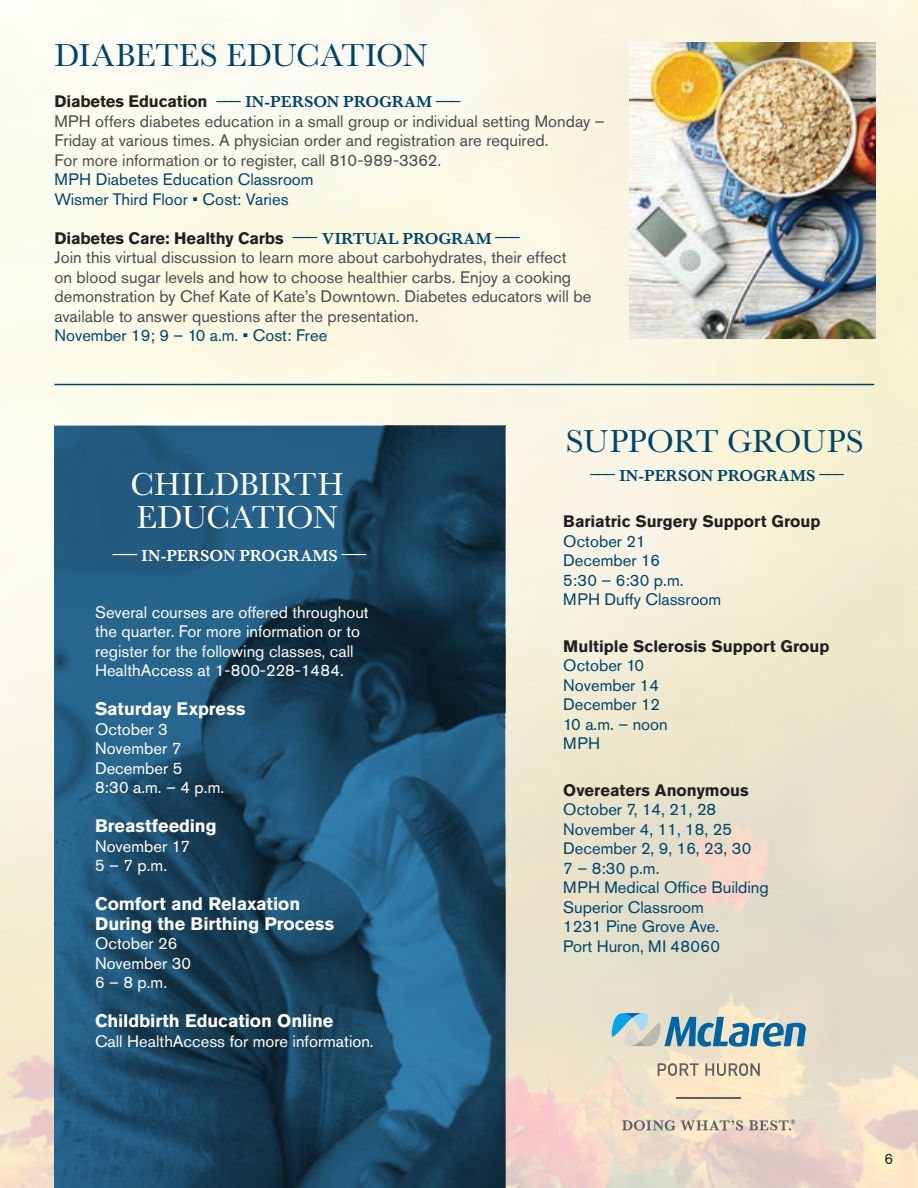
<style>
.page{position:relative;width:918px;height:1188px;background:#fff}
.page>*{position:absolute;margin:0;border:0;box-sizing:border-box;transform-origin:0 0}
.t1{font:33px "Baskerville";letter-spacing:-.015em;color:#00446a}
.t2{font:33px/33px "Baskerville";color:#fff}
.t3{font:700 18px/19.5px "Akzidenz Grotesk Std";letter-spacing:-.005em;color:#fff}
.t4{font:16.5px/19.5px "Akzidenz Grotesk Std";letter-spacing:.005em;color:#4b4c4d}
.t5{font:16.5px/19.5px "Akzidenz Grotesk Std";color:#00446a}
.t6{font:16.5px/19.5px "Akzidenz Grotesk Std";color:#fff}
.t7{font:700 16.5px "Akzidenz Grotesk Std";color:#231f20}
.t8{font:600 16.5px "Baskerville";letter-spacing:-.005em;color:#fff}
.t9{font:600 16.5px "Baskerville";letter-spacing:-.005em;color:#00446a}
.t10{font:15px "Akzidenz Grotesk Std";color:#231f20}
.s1{font-weight:700;color:#231f20}
.s2{font-family:"Baskerville";font-weight:600;font-size:18px;color:#00446a}
.s3{font-family:"Baskerville";font-weight:600;color:#00446a}
.s4{font-size:18px}
</style>
<div class="page">
<img style="left:0;top:0;width:918px;height:1188px">
<svg style="left:55px;top:426px;width:450px;height:762px;background:#1d4e6d"></svg>
<hr style="left:55px;top:384px;width:819px;height:1px;background:#00446a">
<img style="left:630px;top:42px;width:246px;height:296px">
<hr style="left:677px;top:1098px;width:64px;height:1px;background:#5f5f62">
<svg style="left:612px;top:1013px;width:194px;height:34px;background:#94b5be"></svg>
<svg style="left:658px;top:1063px;width:41px;height:13px"></svg>
<svg style="left:705px;top:1063px;width:55px;height:13px"></svg>
<svg style="left:622px;top:1120px;width:53px;height:11px"></svg>
<svg style="left:681px;top:1120px;width:62px;height:11px"></svg>
<svg style="left:749px;top:1119px;width:46px;height:12px"></svg>
<h1 class="t1" style="left:55px;top:35px;width:374px">DIABETES EDUCATION</h1>
<p class="t4" style="left:55px;top:91px;width:552px"><span class="s1">Diabetes Education</span> <span class="s2">–––</span> <span class="s3">IN-PERSON PROGRAM</span> <span class="s2">–––<br></span>MPH offers diabetes education in a small group or individual setting Monday – Friday at various times. A physician order and registration are required.<br>For more information or to register, call 810-989-3362.</p>
<p class="t5" style="left:55px;top:169px;width:261px">MPH Diabetes Education Classroom<br>Wismer Third Floor • Cost: Varies</p>
<p class="t4" style="left:55px;top:228px;width:538px"><span class="s1">Diabetes Care: Healthy Carbs</span> <span class="s2">–––</span> <span class="s3">VIRTUAL PROGRAM</span> <span class="s2">–––<br></span>Join this virtual discussion to learn more about carbohydrates, their effect<br>on blood sugar levels and how to choose healthier carbs. Enjoy a cooking demonstration by Chef Kate of Kate’s Downtown. Diabetes educators will be available to answer questions after the presentation.</p>
<p class="t5" style="left:55px;top:325px;width:274px">November 19; 9 – 10 a.m. • Cost: Free</p>
<h1 class="t2" style="left:130px;top:468px;width:215px">CHILDBIRTH<br>EDUCATION</h1>
<p class="t8" style="left:113px;top:544px;width:255px"><span class="s4">–––</span> IN-PERSON PROGRAMS <span class="s4">–––</span></p>
<p class="t6" style="left:95px;top:602px;width:275px">Several courses are offered throughout the quarter. For more information or to register for the following classes, call HealthAccess at 1-800-228-1484.</p>
<p class="t3" style="left:95px;top:699px;width:152px">Saturday Express</p>
<p class="t6" style="left:95px;top:719px;width:131px">October 3<br>November 7<br>December 5<br>8:30 a.m. – 4 p.m.</p>
<p class="t3" style="left:95px;top:816px;width:123px">Breastfeeding</p>
<p class="t6" style="left:95px;top:836px;width:97px">November 17<br>5 – 7 p.m.</p>
<p class="t3" style="left:95px;top:894px;width:241px">Comfort and Relaxation<br>During the Birthing Process</p>
<p class="t6" style="left:95px;top:934px;width:98px">October 26<br>November 30<br>6 – 8 p.m.</p>
<p class="t3" style="left:95px;top:1011px;width:240px">Childbirth Education Online</p>
<p class="t6" style="left:95px;top:1031px;width:280px">Call HealthAccess for more information.</p>
<h1 class="t1" style="left:566px;top:420px;width:299px">SUPPORT GROUPS</h1>
<p class="t9" style="left:591px;top:464px;width:255px"><span class="s4">–––</span> IN-PERSON PROGRAMS <span class="s4">–––</span></p>
<p class="t7" style="left:563px;top:512px;width:259px">Bariatric Surgery Support Group</p>
<p class="t5" style="left:563px;top:531px;width:160px">October 21<br>December 16<br>5:30 – 6:30 p.m.<br>MPH Duffy Classroom</p>
<p class="t7" style="left:563px;top:636px;width:268px">Multiple Sclerosis Support Group</p>
<p class="t5" style="left:563px;top:655px;width:106px">October 10<br>November 14<br>December 12<br>10 a.m. – noon<br>MPH</p>
<p class="t7" style="left:563px;top:780px;width:187px">Overeaters Anonymous</p>
<p class="t5" style="left:563px;top:799px;width:207px">October 7, 14, 21, 28<br>November 4, 11, 18, 25<br>December 2, 9, 16, 23, 30<br>7 – 8:30 p.m.<br>MPH Medical Office Building<br>Superior Classroom<br>1231 Pine Grove Ave.<br>Port Huron, MI 48060</p>
<p class="t10" style="left:884px;top:1150px;width:10px">6</p>
</div>
